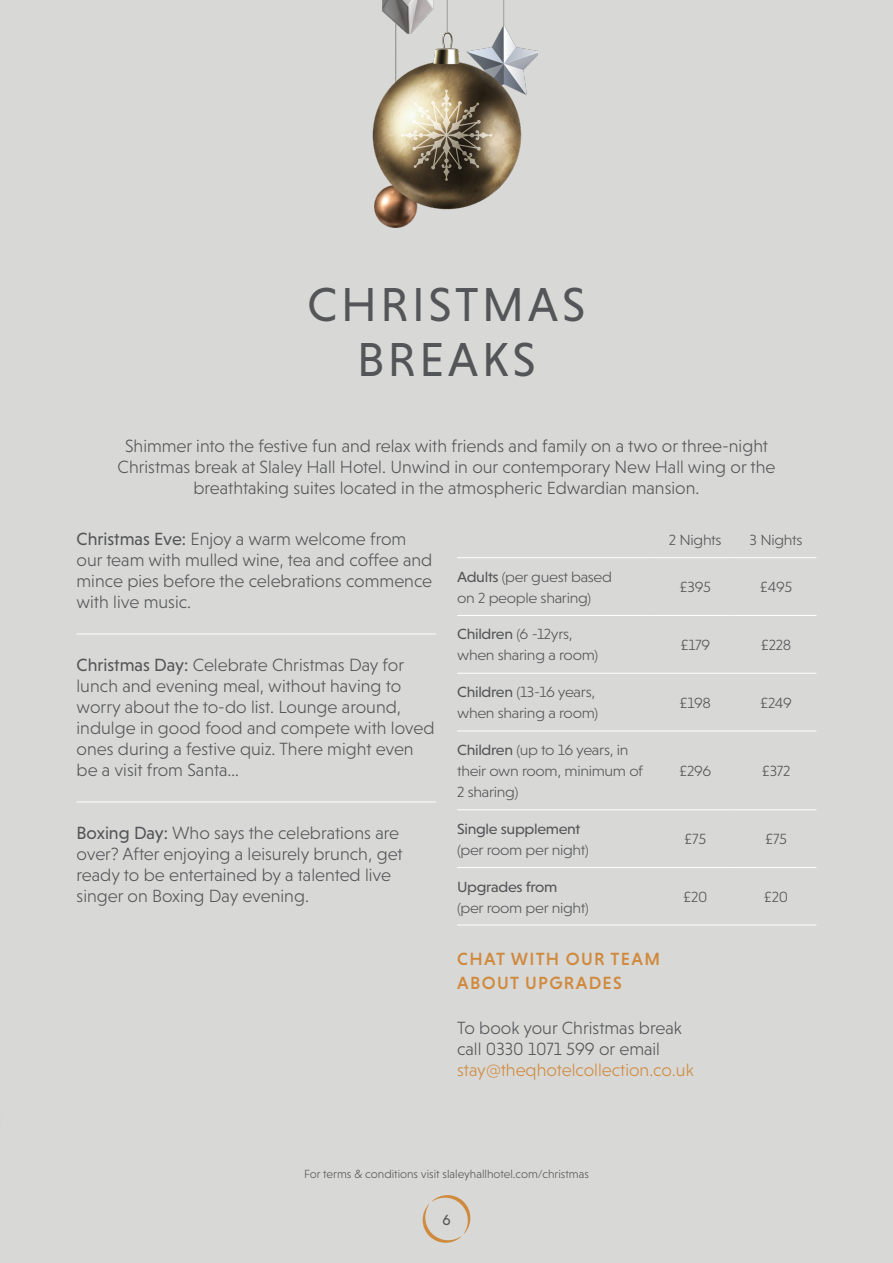
<style>
.page{position:relative;width:893px;height:1263px;background:#fff}
.page>*{position:absolute;margin:0;border:0;box-sizing:border-box;transform-origin:0 0}
.t1{font:48.45px/55.1px "Niveau Grotesk";letter-spacing:.075em;color:#545558;text-align:center}
.t2{font:300 18px/21px "Niveau Grotesk";color:#545558}
.t3{font:300 18px "Niveau Grotesk";color:#d08a3e}
.t4{font:500 18px/24px "Niveau Grotesk";letter-spacing:.075em;color:#d08a3e}
.t5{font:300 15px/21px "Niveau Grotesk";letter-spacing:-.02em;color:#545558;scale:1.07 1}
.t6{font:15px "Niveau Grotesk";letter-spacing:-.02em;color:#545558;scale:1.07 1}
.t7{font:15px "Niveau Grotesk";letter-spacing:-.02em;color:#545558}
.t8{font:300 12px "Niveau Grotesk";color:#545558}
.s1{font-weight:400}
</style>
<div class="page">
<svg style="left:422px;top:1194px;width:51px;height:51px;background:#d6cec2"></svg>
<img style="left:355px;top:0;width:183px;height:265px">
<svg style="left:401px;top:90px;width:91px;height:91px;background:#8d826b"></svg>
<h1 class="t1" style="left:308px;top:277px;width:279px">CHRISTMAS<br>BREAKS</h1>
<p class="t2" style="left:118px;top:435px;width:659px;text-align:center">Shimmer into the festive fun and relax with friends and family on a two or three-night<br>Christmas break at Slaley Hall Hotel. Unwind in our contemporary New Hall wing or the breathtaking suites located in the atmospheric Edwardian mansion.</p>
<p class="t2" style="left:77px;top:528px;width:357px"><span class="s1">Christmas Eve:</span> Enjoy a warm welcome from our team with mulled wine, tea and coffee and mince pies before the celebrations commence with live music.</p>
<p class="t5" style="left:669px;top:529px;width:51px">2 Nights</p>
<p class="t5" style="left:750px;top:529px;width:51px">3 Nights</p>
<p class="t5" style="left:457px;top:566px;width:146px"><span class="s1">Adults</span> (per guest based on 2 people sharing)</p>
<p class="t5" style="left:679px;top:576px;width:31px">£395</p>
<p class="t5" style="left:760px;top:576px;width:32px">£495</p>
<p class="t5" style="left:457px;top:624px;width:133px"><span class="s1">Children</span> (6 -12yrs, when sharing a room)</p>
<p class="t5" style="left:680px;top:634px;width:29px">£179</p>
<p class="t5" style="left:761px;top:634px;width:30px">£228</p>
<p class="t5" style="left:457px;top:682px;width:133px"><span class="s1">Children</span> (13-16 years, when sharing a room)</p>
<p class="t5" style="left:679px;top:692px;width:31px">£198</p>
<p class="t5" style="left:760px;top:692px;width:31px">£249</p>
<p class="t5" style="left:457px;top:739px;width:175px"><span class="s1">Children</span> (up to 16 years, in their own room, minimum of<br>2 sharing)</p>
<p class="t2" style="left:77px;top:654px;width:360px"><span class="s1">Christmas Day:</span> Celebrate Christmas Day for lunch and evening meal, without having to worry about the to-do list. Lounge around, indulge in good food and compete with loved ones during a festive quiz. There might even be a visit from Santa…</p>
<p class="t5" style="left:679px;top:760px;width:32px">£296</p>
<p class="t5" style="left:762px;top:760px;width:28px">£372</p>
<p class="t2" style="left:77px;top:822px;width:328px"><span class="s1">Boxing Day:</span> Who says the celebrations are over? After enjoying a leisurely brunch, get ready to be entertained by a talented live singer on Boxing Day evening.</p>
<p class="t6" style="left:457px;top:820px;width:117px">Single supplement</p>
<p class="t5" style="left:457px;top:839px;width:125px">(per room per night)</p>
<p class="t6" style="left:457px;top:878px;width:95px">Upgrades from</p>
<p class="t5" style="left:457px;top:897px;width:125px">(per room per night)</p>
<p class="t5" style="left:684px;top:829px;width:22px">£75</p>
<p class="t5" style="left:765px;top:829px;width:22px">£75</p>
<p class="t5" style="left:683px;top:886px;width:24px">£20</p>
<p class="t5" style="left:764px;top:886px;width:24px">£20</p>
<p class="t4" style="left:457px;top:947px;width:204px">CHAT WITH OUR TEAM<br>ABOUT UPGRADES</p>
<p class="t2" style="left:457px;top:1017px;width:226px">To book your Christmas break call 0330 1071 599 or email</p>
<p class="t3" style="left:457px;top:1060px;width:238px">stay@theqhotelcollection.co.uk</p>
<p class="t8" style="left:304px;top:1167px;width:286px">For terms &amp; conditions visit slaleyhallhotel.com/christmas</p>
<p class="t7" style="left:442px;top:1211px;width:10px">6</p>
</div>
